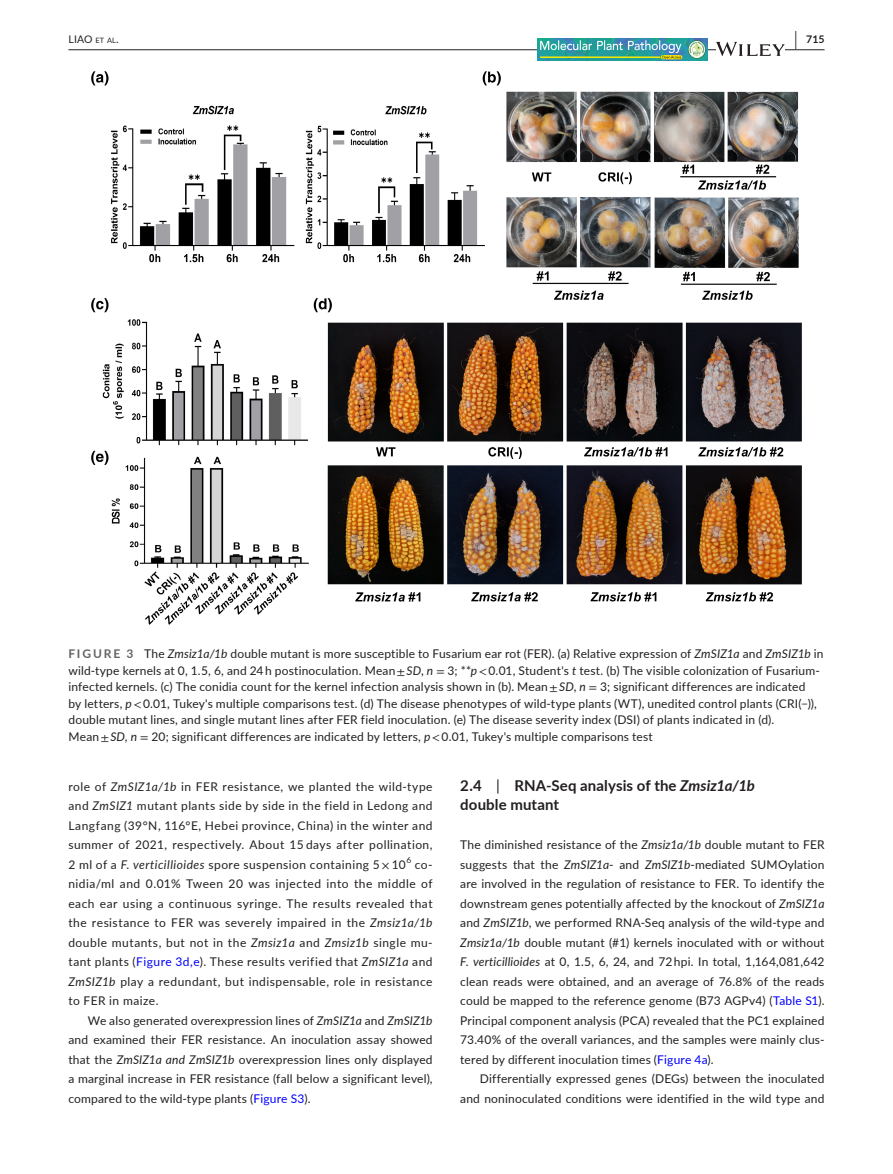
<style>
.page{position:relative;width:893px;height:1174px;background:#fff}
.page>*{position:absolute;margin:0;border:0;box-sizing:border-box;transform-origin:0 0}
.t1{font:700 15px/19.5px "Lato";letter-spacing:.01em;color:#231f20}
.t2{font:12px/19.5px "Lato";letter-spacing:.015em;color:#231f20;text-align:justify}
.t3{font:10.5px "Lato";color:#231f20}
.t4{font:700 10.5px "Lato";color:#231f20}
.t5{font:8.4px "Lato";color:#231f20}
.s1{font-size:7.35px}
.s2{font-size:19.5px}
.s3{font-weight:700;color:#636366}
.s4{font-style:italic}
.s5{font-family:"STIX"}
.s6{color:#00f}
.s7{font-weight:400}
</style>
<div class="page">
<hr style="left:68px;top:49px;width:756px;height:1px;background:#231f20">
<img style="left:537px;top:38px;width:171px;height:22px">
<svg style="left:716px;top:42px;width:69px;height:14px"></svg>
<img style="left:91px;top:71px;width:711px;height:554px">
<p class="t3" style="left:68px;top:31px;width:52px">LIAO <span class="s1">et al</span>.</p>
<p class="t4" style="left:795px;top:31px;width:31px"><span class="s2">|</span> 715</p>
<p class="t2" style="left:68px;top:645px;width:757px;line-height:16.5px;text-align:left"><span class="s3">FIGURE 3</span> The <span class="s4">Zmsiz1a/1b</span> double mutant is more susceptible to Fusarium ear rot (FER). (a) Relative expression of <span class="s4">ZmSIZ1a</span> and <span class="s4">ZmSIZ1b</span> in wild-type kernels at 0, 1.5, 6, and 24 h postinoculation. Mean <span class="s5">±</span><span class="s4">SD</span>, <span class="s4">n</span> <span class="s5">=</span> 3; **<span class="s4">p</span><span class="s5">&lt;</span> 0.01, Student's <span class="s4">t</span> test. (b) The visible colonization of Fusarium&shy;infected kernels. (c) The conidia count for the kernel infection analysis shown in (b). Mean <span class="s5">±</span><span class="s4">SD</span>, <span class="s4">n</span> <span class="s5">=</span> 3; significant differences are indicated<br>by letters, <span class="s4">p</span><span class="s5">&lt;</span> 0.01, Tukey's multiple comparisons test. (d) The disease phenotypes of wild-type plants (WT), unedited control plants (CRI(−)), double mutant lines, and single mutant lines after FER field inoculation. (e) The disease severity index (DSI) of plants indicated in (d).<br>Mean <span class="s5">±</span><span class="s4">SD</span>, <span class="s4">n</span> <span class="s5">=</span> 20; significant differences are indicated by letters, <span class="s4">p</span><span class="s5">&lt;</span> 0.01, Tukey's multiple comparisons test</p>
<p class="t2" style="left:68px;top:776px;width:366px">role of <span class="s4">ZmSIZ1a/1b</span> in FER resistance, we planted the wild-type and <span class="s4">ZmSIZ1</span> mutant plants side by side in the field in Ledong and Langfang (39°N, 116°E, Hebei province, China) in the winter and summer of 2021, respectively. About 15 days after pollination, 2 ml of a <span class="s4">F. verticillioides</span> spore suspension containing 5 <span class="s5">×</span> 10</p>
<p class="t5" style="left:406px;top:854px;width:6px">6</p>
<p class="t2" style="left:68px;top:854px;width:366px;text-indent:346px">co&shy;nidia/ml and 0.01% Tween 20 was injected into the middle of each ear using a continuous syringe. The results revealed that the resistance to FER was severely impaired in the <span class="s4">Zmsiz1a/1b </span>double mutants, but not in the <span class="s4">Zmsiz1a</span> and <span class="s4">Zmsiz1b</span> single mu&shy;tant plants (<span class="s6">Figure 3d,e</span>). These results verified that <span class="s4">ZmSIZ1a</span> and <span class="s4">ZmSIZ1b</span> play a redundant, but indispensable, role in resistance to FER in maize.</p>
<p class="t2" style="left:68px;top:1010px;width:366px;text-indent:20px">We also generated overexpression lines of <span class="s4">ZmSIZ1a</span> and <span class="s4">ZmSIZ1b </span>and examined their FER resistance. An inoculation assay showed that the <span class="s4">ZmSIZ1a and ZmSIZ1b</span> overexpression lines only displayed a marginal increase in FER resistance (fall below a significant level), compared to the wild-type plants (<span class="s6">Figure S3</span>).</p>
<p class="t1" style="left:460px;top:775px;width:296px">2.4 <span class="s7">|</span> RNA-Seq analysis of the <span class="s4">Zmsiz1a/1b </span>double mutant</p>
<p class="t2" style="left:460px;top:834px;width:366px">The diminished resistance of the <span class="s4">Zmsiz1a/1b</span> double mutant to FER suggests that the <span class="s4">ZmSIZ1a</span>- and <span class="s4">ZmSIZ1b</span>-mediated SUMOylation are involved in the regulation of resistance to FER. To identify the downstream genes potentially affected by the knockout of <span class="s4">ZmSIZ1a </span>and <span class="s4">ZmSIZ1b</span>, we performed RNA-Seq analysis of the wild-type and <span class="s4">Zmsiz1a/1b</span> double mutant (#1) kernels inoculated with or without <span class="s4">F. verticillioides</span> at 0, 1.5, 6, 24, and 72 hpi. In total, 1,164,081,642 clean reads were obtained, and an average of 76.8% of the reads could be mapped to the reference genome (B73 AGPv4) (<span class="s6">Table S1</span>).<br>Principal component analysis (PCA) revealed that the PC1 explained 73.40% of the overall variances, and the samples were mainly clus&shy;tered by different inoculation times (<span class="s6">Figure 4a</span>).</p>
<p class="t2" style="left:460px;top:1068px;width:366px;text-align:right">Differentially expressed genes (DEGs) between the inoculated and noninoculated conditions were identified in the wild type and</p>
</div>
